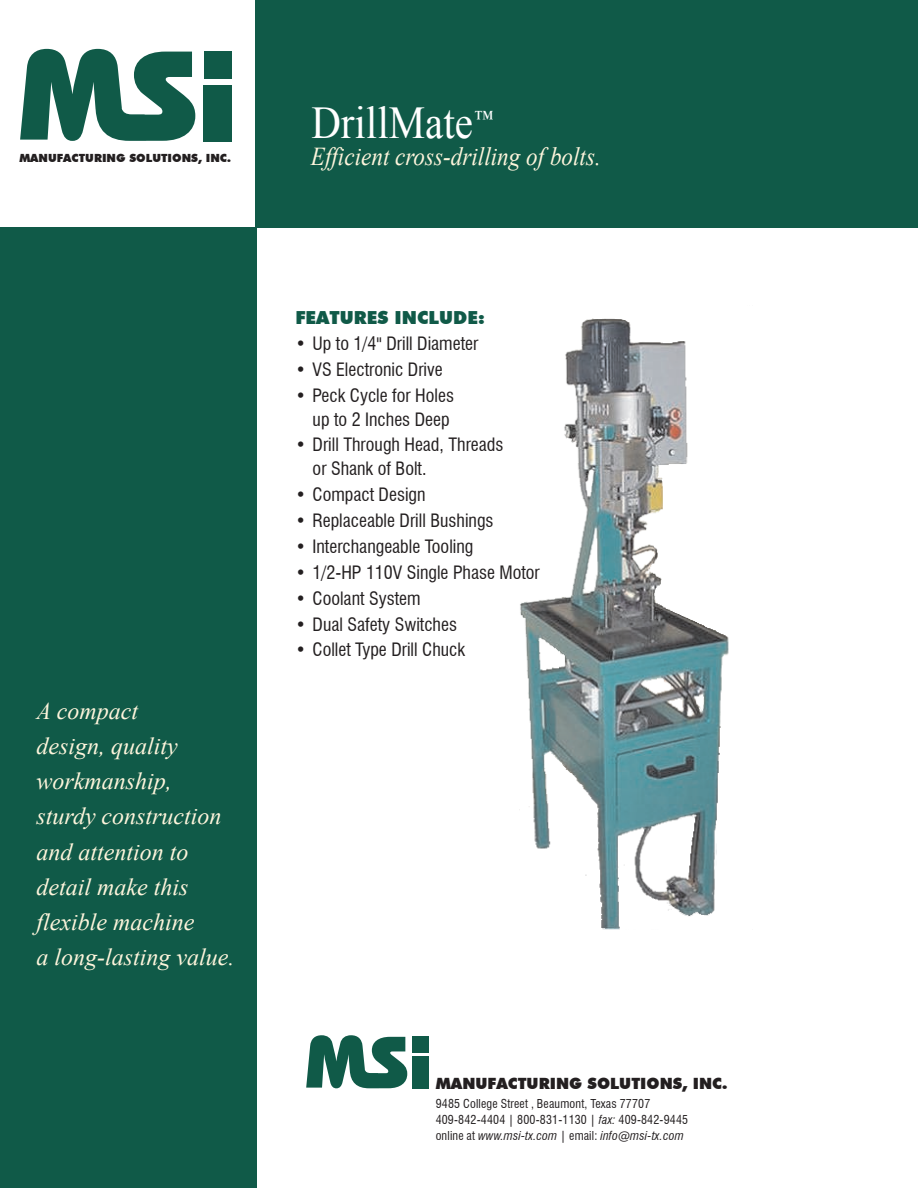
<style>
.page{position:relative;width:918px;height:1188px;background:#fff}
.page>*{position:absolute;margin:0;border:0;box-sizing:border-box;transform-origin:0 0}
.t1{font:45.6px "Times New Roman";color:#fff;scale:.9 1}
.t2{font:italic 25.8px "Times New Roman";color:#fef5dc;scale:.9 1}
.t3{font:italic 24px/35.1px "Times New Roman";color:#fef5dc}
.t4{font:condensed 18px/23.7px "Swiss 721 BT";color:#231f20;text-align:right}
.t5{font:900 18px "Futura BT";color:#105a48}
.t6{font:900 15.45px "Futura BT";color:#231f20}
.t7{font:condensed 12px/16px "Swiss 721 BT";letter-spacing:.015em;color:#231f20}
.t8{font:900 11.25px "Futura BT";color:#231f20}
.s1{font-style:italic}
</style>
<div class="page">
<div style="left:0;top:228px;width:256px;height:960px;background:#105a48"></div>
<div style="left:255px;top:0;width:663px;height:228px;background:#105a48"></div>
<div style="left:204px;top:85px;width:28px;height:57px;background:#105a48"></div>
<svg style="left:20px;top:49px;width:175px;height:92px"></svg>
<div style="left:204px;top:51px;width:27px;height:28px;background:#105a48"></div>
<div style="left:412px;top:1056px;width:16px;height:33px;background:#105a48"></div>
<svg style="left:306px;top:1035px;width:101px;height:53px"></svg>
<div style="left:412px;top:1037px;width:16px;height:16px;background:#105a48"></div>
<img style="left:519px;top:318px;width:210px;height:612px">
<p class="t8" style="left:19px;top:153px;width:213px">MANUFACTURING SOLUTIONS, INC.</p>
<h3 class="t3" style="left:37px;top:696px;width:200px">A compact<br>design, quality workmanship, sturdy construction and attention to detail make this flexible machine<br>a long-lasting value.</h3>
<h1 class="t1" style="left:311px;top:106px;width:204px">DrillMate<sup>™</sup></h1>
<h2 class="t2" style="left:311px;top:147px;width:324px">Efficient cross-drilling of bolts.</h2>
<p class="t5" style="left:295px;top:310px;width:191px">FEATURES INCLUDE:</p>
<p class="t4" style="left:295px;top:333px;width:184px">• Up to 1/4" Drill Diameter</p>
<p class="t4" style="left:295px;top:359px;width:149px">• VS Electronic Drive</p>
<p class="t4" style="left:295px;top:385px;width:160px">• Peck Cycle for Holes up to 2 Inches Deep</p>
<p class="t4" style="left:313px;top:435px;width:192px;text-align:left;text-indent:-17px">• Drill Through Head, Threads or Shank of Bolt.</p>
<p class="t4" style="left:295px;top:485px;width:132px">• Compact Design</p>
<p class="t4" style="left:295px;top:510px;width:200px">• Replaceable Drill Bushings</p>
<p class="t4" style="left:295px;top:536px;width:180px">• Interchangeable Tooling</p>
<p class="t4" style="left:295px;top:562px;width:246px">• 1/2-HP 110V Single Phase Motor</p>
<p class="t4" style="left:295px;top:588px;width:127px">• Coolant System</p>
<p class="t4" style="left:295px;top:614px;width:163px">• Dual Safety Switches</p>
<p class="t4" style="left:295px;top:640px;width:171px">• Collet Type Drill Chuck</p>
<p class="t6" style="left:436px;top:1077px;width:293px">MANUFACTURING SOLUTIONS, INC.</p>
<p class="t7" style="left:436px;top:1097px;width:254px">9485 College Street , Beaumont, Texas 77707<br>409-842-4404 | 800-831-1130 | <span class="s1">fax:</span> 409-842-9445 online at <span class="s1">www.msi-tx.com |</span> email: <span class="s1">info@msi-tx.com</span></p>
</div>
